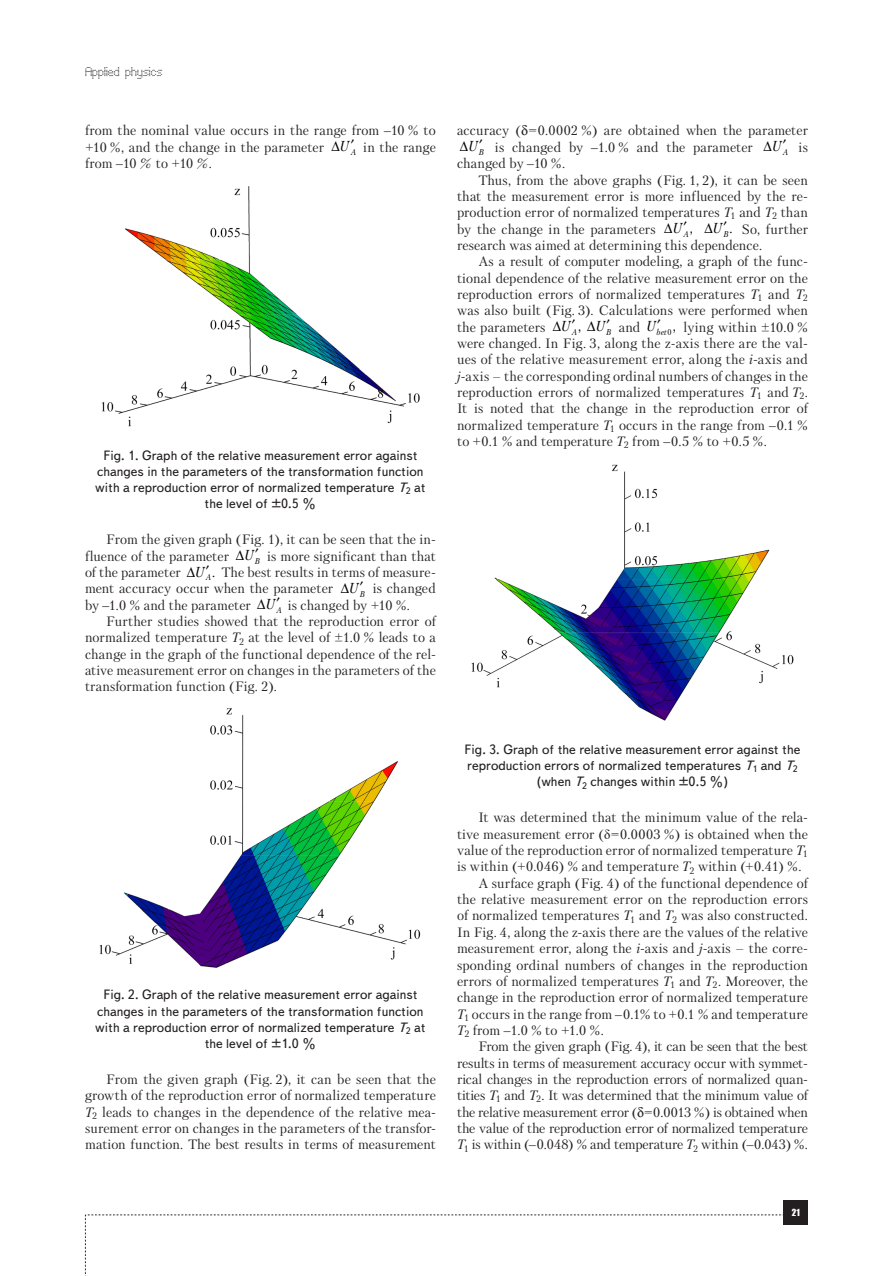
<style>
.page{position:relative;width:893px;height:1276px;background:#fff}
.page>*{position:absolute;margin:0;border:0;box-sizing:border-box;transform-origin:0 0}
.t1{font:italic 14.4px "Petersburg C";color:#000;scale:.94 1}
.Text__англ{font:13.5px/16.4px "Petersburg C";letter-spacing:.005em;color:#231f20;text-align:justify}
.Рисунок{font:13.5px/16.2px "Text Book C";color:#231f20;text-align:center}
.t2{font:12px "Perfo";letter-spacing:.015em;color:#231f20}
.t3{font:9px "Impact";color:#fff}
.t4{font:italic 8.4px "Petersburg C";color:#000;scale:.94 1}
.s1{font-family:"Times New Roman"}
.s2{font-style:italic}
.s3{color:#000}
.s4{font-style:italic;font-size:14.4px;color:#000}
.s5{font-size:14.4px;color:#000}
.s6{font-style:normal}
</style>
<div class="page">
<svg style="left:85px;top:1214px;width:699px;height:62px"></svg>
<div style="left:784px;top:1200px;width:24px;height:24px;background:#231f20"></div>
<img style="left:101px;top:186px;width:319px;height:240px">
<img style="left:99px;top:708px;width:322px;height:260px">
<img style="left:471px;top:464px;width:323px;height:257px">
<p class="t2" style="left:85px;top:65px;width:79px">Applied physics</p>
<p class="Text__англ" style="left:85px;top:122px;width:352px">from the nominal value occurs in the range from <span class="s1">‒</span>10 % to +10 %, and the change in the parameter</p>
<p class="t1" style="left:331px;top:138px;width:28px">∆U<sub>A</sub></p>
<p class="Text__англ" style="left:363px;top:139px;width:74px">in the range</p>
<p class="Text__англ" style="left:85px;top:155px;width:128px">from <span class="s1">‒</span>10 <span class="s2">%</span> to +10 <span class="s2">%</span>.</p>
<p class="Рисунок" style="left:95px;top:447px;width:332px">Fig. 1. Graph of the relative measurement error against changes in the parameters of the transformation function with a reproduction error of normalized temperature <span class="s2">T</span><sub>2</sub> at the level of ±0.5 %</p>
<p class="Text__англ" style="left:85px;top:531px;width:352px;text-indent:21px">From the given graph (Fig. 1), it can be seen that the in&shy;fluence of the parameter</p>
<p class="t1" style="left:236px;top:547px;width:27px">∆U<sub>B</sub></p>
<p class="Text__англ" style="left:267px;top:547px;width:170px">is more significant than that</p>
<p class="Text__англ" style="left:85px;top:564px;width:132px">of the parameter <span class="s3">∆</span><span class="s4">U</span><sub>A</sub> <span class="s5">.</span></p>
<p class="Text__англ" style="left:85px;top:564px;width:352px;text-indent:136px">The best results in terms of measure&shy;ment accuracy occur when the parameter</p>
<p class="t1" style="left:341px;top:579px;width:27px">∆U<sub>B</sub></p>
<p class="Text__англ" style="left:373px;top:580px;width:65px">is changed</p>
<p class="Text__англ" style="left:85px;top:596px;width:198px">by <span class="s1">‒</span>1.0 % and the parameter <span class="s3">∆</span><span class="s4">U</span><sub>A</sub></p>
<p class="Text__англ" style="left:288px;top:596px;width:124px">is changed by +10 %.</p>
<p class="Text__англ" style="left:85px;top:613px;width:352px;text-indent:21px">Further studies showed that the reproduction error of normalized temperature <span class="s2">T</span><sub>2</sub> at the level of ±1.0 % leads to a change in the graph of the functional dependence of the rel&shy;ative measurement error on changes in the parameters of the transformation function (Fig. 2).</p>
<p class="Text__англ" style="left:457px;top:122px;width:352px">accuracy ( =0.0002 %) are obtained when the parameter</p>
<p class="t1" style="left:460px;top:138px;width:27px">∆U<sub>B</sub></p>
<p class="Text__англ" style="left:495px;top:139px;width:259px">is changed by <span class="s1">‒</span>1.0 % and the parameter</p>
<p class="t1" style="left:763px;top:138px;width:28px">∆U<sub>A</sub></p>
<p class="Text__англ" style="left:799px;top:139px;width:11px">is</p>
<p class="Text__англ" style="left:457px;top:155px;width:110px">changed by <span class="s1">‒</span>10 %.</p>
<p class="Text__англ" style="left:457px;top:171px;width:352px;text-indent:21px">Thus, from the above graphs (Fig. 1, 2), it can be seen that the measurement error is more influenced by the re&shy;production error of normalized temperatures <span class="s2">T</span><sub>1</sub> and <span class="s2">T</span><sub>2</sub> than by the change in the parameters</p>
<p class="t1" style="left:664px;top:220px;width:32px">∆U<sub>A</sub><span class="s6">,</span></p>
<p class="t1" style="left:704px;top:220px;width:32px">∆U<sub>B</sub><span class="s6">.</span></p>
<p class="Text__англ" style="left:457px;top:220px;width:352px;text-indent:285px">So, further research was aimed at determining this dependence.</p>
<p class="Text__англ" style="left:457px;top:253px;width:352px;text-indent:21px">As a result of computer modeling, a graph of the func&shy;tional dependence of the relative measurement error on the reproduction errors of normalized temperatures <span class="s2">T</span><sub>1</sub> and <span class="s2">T</span><sub>2 </sub>was also built (Fig. 3). Calculations were performed when the parameters</p>
<p class="t1" style="left:553px;top:318px;width:64px">∆U<sub>A</sub><span class="s6">,</span> ∆U<sub>B</sub></p>
<p class="Text__англ" style="left:619px;top:319px;width:23px">and</p>
<p class="t4" style="left:646px;top:327px;width:33px"><sup>U</sup>bet<span class="s6">0</span><sup>,</sup></p>
<p class="Text__англ" style="left:457px;top:319px;width:352px;text-indent:227px">lying within ±10.0 % were changed. In Fig. 3, along the z-axis there are the val&shy;ues of the relative measurement error, along the <span class="s2">i</span>-axis and <span class="s2">j</span>-axis – the corresponding ordinal numbers of changes in the reproduction errors of normalized temperatures <span class="s2">T</span><sub>1</sub> and <span class="s2">T</span><sub>2</sub>.<br>It is noted that the change in the reproduction error of normalized temperature <span class="s2">T</span><sub>1</sub> occurs in the range from <span class="s1">‒</span>0.1 % to +0.1 % and temperature <span class="s2">T</span><sub>2</sub> from <span class="s1">‒</span>0.5 % to +0.5 %.</p>
<p class="Рисунок" style="left:95px;top:987px;width:332px">Fig. 2. Graph of the relative measurement error against changes in the parameters of the transformation function with a reproduction error of normalized temperature <span class="s2">T</span><sub>2</sub> at the level of ±1.0 %</p>
<p class="Text__англ" style="left:85px;top:1071px;width:352px;text-indent:21px">From the given graph (Fig. 2), it can be seen that the growth of the reproduction error of normalized temperature <span class="s2">T</span><sub>2</sub> leads to changes in the dependence of the relative mea&shy;surement error on changes in the parameters of the transfor&shy;mation function. The best results in terms of measurement</p>
<p class="Рисунок" style="left:465px;top:741px;width:337px">Fig. 3. Graph of the relative measurement error against the reproduction errors of normalized temperatures <span class="s2">T</span><sub>1</sub> and <span class="s2">T</span><sub>2 </sub>(when <span class="s2">T</span><sub>2</sub> changes within ±0.5 %)</p>
<p class="Text__англ" style="left:457px;top:809px;width:352px;text-indent:21px">It was determined that the minimum value of the rela&shy;tive measurement error (<span class="s1">δ</span>=0.0003 %) is obtained when the value of the reproduction error of normalized temperature <span class="s2">T</span><sub>1 </sub>is within (+0.046) % and temperature <span class="s2">T</span><sub>2</sub> within (+0.41) %.</p>
<p class="Text__англ" style="left:457px;top:874px;width:352px;text-indent:21px">A surface graph (Fig. 4) of the functional dependence of the relative measurement error on the reproduction errors of normalized temperatures <span class="s2">T</span><sub>1</sub> and <span class="s2">T</span><sub>2</sub> was also constructed.<br>In Fig. 4, along the z-axis there are the values of the relative measurement error, along the <span class="s2">i</span>-axis and <span class="s2">j</span>-axis – the corre&shy;sponding ordinal numbers of changes in the reproduction errors of normalized temperatures <span class="s2">T</span><sub>1</sub> and <span class="s2">T</span><sub>2</sub>. Moreover, the change in the reproduction error of normalized temperature <span class="s2">T</span><sub>1</sub> occurs in the range from <span class="s1">‒</span>0.1% to +0.1 % and temperature <span class="s2">T</span><sub>2</sub> from <span class="s1">‒</span>1.0 % to +1.0 %.</p>
<p class="Text__англ" style="left:457px;top:1038px;width:352px;text-indent:21px">From the given graph (Fig. 4), it can be seen that the best results in terms of measurement accuracy occur with symmet&shy;rical changes in the reproduction errors of normalized quan&shy;tities <span class="s2">T</span><sub>1</sub> and <span class="s2">T</span><sub>2</sub>. It was determined that the minimum value of the relative measurement error ( =0.0013 %) is obtained when the value of the reproduction error of normalized temperature <span class="s2">T</span><sub>1</sub> is within (<span class="s1">‒</span>0.048) % and temperature <span class="s2">T</span><sub>2</sub> within (<span class="s1">‒</span>0.043) %.</p>
<p class="t3" style="left:792px;top:1205px;width:9px">21</p>
</div>
